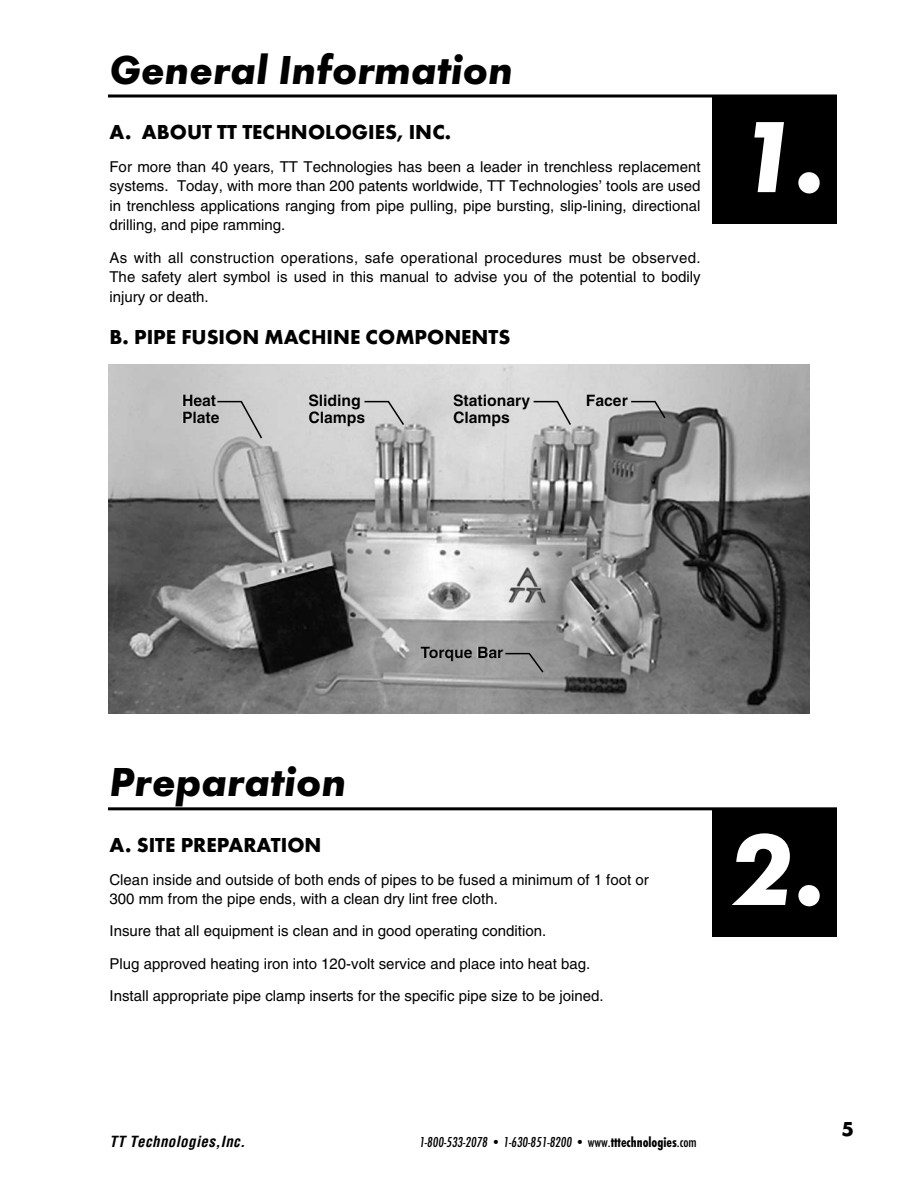
<style>
.page{position:relative;width:918px;height:1188px;background:#fff}
.page>*{position:absolute;margin:0;border:0;box-sizing:border-box;transform-origin:0 0}
.t1{font:italic 700 105px "Futura T";color:#fff}
.t2{font:italic 700 42px "Futura T";color:#000}
.t3{font:700 21px "Futura T";color:#000}
.t4{font:700 15.75px/17.2px "Helvetica";color:#000}
.t5{font:15px/19.5px "Helvetica";color:#000;text-align:justify}
.t6{font:italic 500 condensed 15px "Futura T";color:#000}
.t7{font:italic 700 condensed 15px "Helvetica";letter-spacing:.025em;color:#000}
.s1{font-style:normal}
.s2{font-weight:700;font-style:normal}
</style>
<div class="page">
<svg style="left:108px;top:94px;width:729px;height:4px"></svg>
<div style="left:712px;top:96px;width:125px;height:128px;background:#000"></div>
<hr style="left:108px;top:807px;width:729px;height:3px;background:#000">
<div style="left:712px;top:809px;width:125px;height:128px;background:#000"></div>
<img style="left:108px;top:364px;width:702px;height:349px">
<svg style="left:216px;top:400px;width:451px;height:274px"></svg>
<h2 class="t2" style="left:110px;top:52px;width:405px">General Information</h2>
<h3 class="t3" style="left:110px;top:124px;width:343px">A. ABOUT TT TECHNOLOGIES, INC.</h3>
<p class="t5" style="left:110px;top:158px;width:593px">For more than 40 years, TT Technologies has been a leader in trenchless replacement systems. Today, with more than 200 patents worldwide, TT Technologies’ tools are used in trenchless applications ranging from pipe pulling, pipe bursting, slip-lining, directional drilling, and pipe ramming.</p>
<p class="t5" style="left:110px;top:249px;width:593px">As with all construction operations, safe operational procedures must be observed.<br>The safety alert symbol is used in this manual to advise you of the potential to bodily injury or death.</p>
<h3 class="t3" style="left:110px;top:328px;width:402px">B. PIPE FUSION MACHINE COMPONENTS</h3>
<p class="t4" style="left:308px;top:394px;width:58px">Sliding<br>Clamps</p>
<p class="t4" style="left:453px;top:394px;width:79px">Stationary<br>Clamps</p>
<p class="t4" style="left:182px;top:394px;width:36px">Heat</p>
<p class="t4" style="left:586px;top:394px;width:44px">Facer</p>
<p class="t4" style="left:182px;top:411px;width:39px">Plate</p>
<h1 class="t1" style="left:737px;top:114px;width:91px">1.</h1>
<p class="t4" style="left:420px;top:646px;width:84px">Torque Bar</p>
<h2 class="t2" style="left:110px;top:765px;width:238px">Preparation</h2>
<h3 class="t3" style="left:110px;top:836px;width:213px">A. SITE PREPARATION</h3>
<p class="t5" style="left:110px;top:871px;width:541px">Clean inside and outside of both ends of pipes to be fused a minimum of 1 foot or<br>300 mm from the pipe ends, with a clean dry lint free cloth.</p>
<p class="t5" style="left:110px;top:916px;width:496px;line-height:32.4px;text-align:left">Insure that all equipment is clean and in good operating condition.<br>Plug approved heating iron into 120-volt service and place into heat bag.<br>Install appropriate pipe clamp inserts for the specific pipe size to be joined.</p>
<h1 class="t1" style="left:732px;top:827px;width:97px">2.</h1>
<p class="t7" style="left:110px;top:1136px;width:137px">TT Technologies,Inc.</p>
<p class="t6" style="left:419px;top:1135px;width:279px">1-800-533-2078 • 1-630-851-8200 • <span class="s1">www.</span><span class="s2">tttechnologies</span><span class="s1">.com</span></p>
<h3 class="t3" style="left:842px;top:1120px;width:14px">5</h3>
</div>
